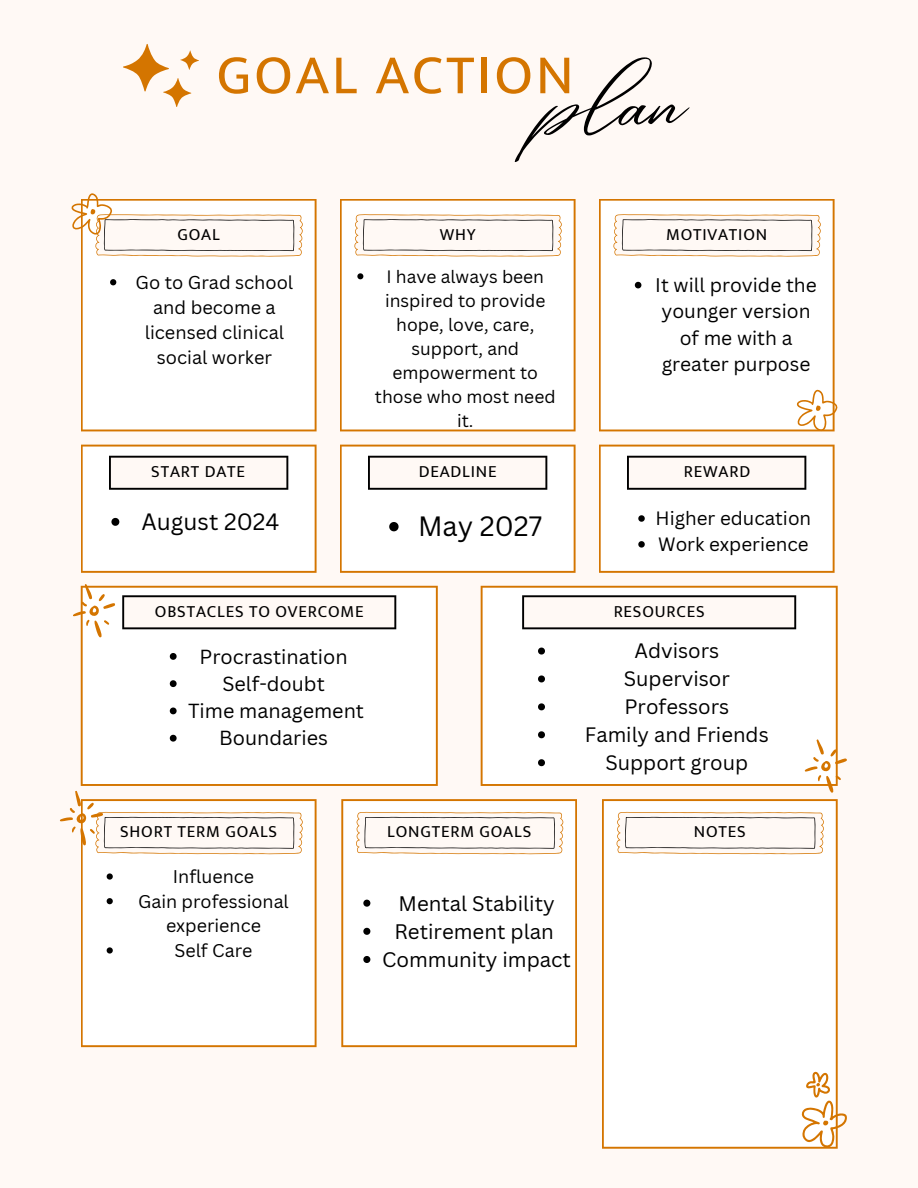
<style>
.page{position:relative;width:918px;height:1188px;background:#fff9f5}
.page>*{position:absolute;margin:0;border:0;box-sizing:border-box;transform-origin:0 0}
.t1{font:84.6px "Andasia";color:#000}
.t2{font:56.4px "Mukta Vaani";letter-spacing:.05em;color:#d47500}
.t3{font:27.15px "Canva Sans";color:#000}
.t4{font:22.95px "Canva Sans";color:#000}
.t5{font:20.55px "Canva Sans";color:#000}
.t6{font:20.25px "Canva Sans";color:#000}
.t7{font:19.8px "Canva Sans";color:#000}
.t8{font:19.2px/26.4px "Canva Sans";color:#000;text-align:center}
.t9{font:18.75px "Canva Sans";color:#000}
.t10{font:18.15px/24.9px "Canva Sans";color:#000;text-align:center}
.t11{font:17.85px/24.6px "Canva Sans";color:#000;text-align:center}
.t12{font:17.55px/24px "Canva Sans";color:#000;text-align:center}
.t13{font:16.95px "Mukta Vaani";letter-spacing:.05em;color:#000}
</style>
<div class="page">
<div style="left:81px;top:799px;width:236px;height:248px;background:#fff"></div>
<div style="left:81px;top:199px;width:235px;height:232px;background:#fff"></div>
<div style="left:340px;top:199px;width:236px;height:232px;background:#fff"></div>
<div style="left:81px;top:586px;width:357px;height:200px;background:#fff"></div>
<div style="left:341px;top:799px;width:236px;height:248px;background:#fff"></div>
<div style="left:602px;top:799px;width:236px;height:350px;background:#fff"></div>
<div style="left:481px;top:586px;width:357px;height:200px;background:#fff"></div>
<svg style="left:122px;top:595px;width:274px;height:34px"></svg>
<svg style="left:522px;top:595px;width:274px;height:34px"></svg>
<div style="left:599px;top:199px;width:236px;height:232px;background:#fff"></div>
<svg style="left:354px;top:214px;width:207px;height:43px"></svg>
<svg style="left:613px;top:214px;width:207px;height:43px"></svg>
<svg style="left:355px;top:812px;width:208px;height:42px"></svg>
<svg style="left:616px;top:812px;width:208px;height:42px"></svg>
<svg style="left:123px;top:44px;width:76px;height:63px"></svg>
<svg style="left:801px;top:1071px;width:46px;height:77px"></svg>
<svg style="left:73px;top:584px;width:43px;height:54px"></svg>
<svg style="left:804px;top:738px;width:43px;height:55px"></svg>
<svg style="left:71px;top:193px;width:231px;height:64px"></svg>
<svg style="left:797px;top:389px;width:41px;height:43px"></svg>
<svg style="left:60px;top:790px;width:242px;height:64px"></svg>
<svg style="left:110px;top:279px;width:6px;height:6px"></svg>
<svg style="left:357px;top:273px;width:6px;height:6px"></svg>
<svg style="left:635px;top:282px;width:6px;height:6px"></svg>
<svg style="left:81px;top:445px;width:236px;height:128px"></svg>
<svg style="left:340px;top:445px;width:236px;height:128px"></svg>
<svg style="left:170px;top:653px;width:7px;height:7px"></svg>
<svg style="left:170px;top:680px;width:7px;height:7px"></svg>
<svg style="left:170px;top:708px;width:7px;height:6px"></svg>
<svg style="left:170px;top:735px;width:7px;height:7px"></svg>
<svg style="left:538px;top:648px;width:7px;height:7px"></svg>
<svg style="left:538px;top:675px;width:7px;height:7px"></svg>
<svg style="left:538px;top:703px;width:7px;height:7px"></svg>
<svg style="left:538px;top:731px;width:7px;height:7px"></svg>
<svg style="left:538px;top:759px;width:7px;height:7px"></svg>
<svg style="left:599px;top:445px;width:236px;height:128px"></svg>
<svg style="left:363px;top:900px;width:7px;height:7px"></svg>
<svg style="left:363px;top:928px;width:7px;height:7px"></svg>
<svg style="left:363px;top:956px;width:7px;height:7px"></svg>
<svg style="left:107px;top:873px;width:6px;height:7px"></svg>
<svg style="left:107px;top:898px;width:6px;height:6px"></svg>
<svg style="left:107px;top:947px;width:6px;height:7px"></svg>
<p class="t1" style="left:554px;top:39px;width:136px">plan</p>
<h2 class="t2" style="left:216px;top:41px;width:359px">GOAL ACTION</h2>
<h1 class="t13" style="left:177px;top:224px;width:44px">GOAL</h1>
<h6 class="t13" style="left:440px;top:224px;width:37px">WHY</h6>
<p class="t13" style="left:666px;top:224px;width:103px">MOTIVATION</p>
<p class="t10" style="left:136px;top:269px;width:159px">Go to Grad school and become a licensed clinical social worker</p>
<h6 class="t12" style="left:375px;top:264px;width:182px">I have always been inspired to provide hope, love, care, support, and empowerment to those who most need it.</h6>
<p class="t8" style="left:655px;top:271px;width:163px">It will provide the younger version of me with a greater purpose</p>
<p class="t13" style="left:151px;top:461px;width:95px">START DATE</p>
<p class="t13" style="left:419px;top:461px;width:79px">DEADLINE</p>
<p class="t13" style="left:684px;top:461px;width:68px">REWARD</p>
<h6 class="t4" style="left:141px;top:506px;width:139px">August 2024</h6>
<p class="t3" style="left:418px;top:507px;width:126px">May 2027</p>
<h6 class="t9" style="left:656px;top:505px;width:157px">Higher education</h6>
<p class="t9" style="left:658px;top:531px;width:152px">Work experience</p>
<p class="t13" style="left:155px;top:601px;width:210px">OBSTACLES TO OVERCOME</p>
<h6 class="t13" style="left:614px;top:601px;width:92px">RESOURCES</h6>
<h6 class="t7" style="left:200px;top:642px;width:150px">Procrastination</h6>
<p class="t7" style="left:222px;top:670px;width:104px">Self-doubt</p>
<p class="t7" style="left:188px;top:697px;width:178px">Time management</p>
<p class="t7" style="left:219px;top:724px;width:110px">Boundaries</p>
<h6 class="t6" style="left:634px;top:637px;width:86px">Advisors</h6>
<p class="t6" style="left:624px;top:665px;width:108px">Supervisor</p>
<p class="t6" style="left:624px;top:693px;width:106px">Professors</p>
<p class="t6" style="left:585px;top:720px;width:185px">Family and Friends</p>
<p class="t6" style="left:605px;top:748px;width:144px">Support group</p>
<p class="t13" style="left:120px;top:822px;width:158px">SHORT TERM GOALS</p>
<p class="t13" style="left:387px;top:822px;width:146px">LONGTERM GOALS</p>
<h6 class="t13" style="left:694px;top:822px;width:53px">NOTES</h6>
<p class="t11" style="left:173px;top:864px;width:83px">Influence</p>
<p class="t11" style="left:138px;top:888px;width:152px">Gain professional experience</p>
<p class="t11" style="left:174px;top:938px;width:80px">Self Care</p>
<p class="t5" style="left:399px;top:889px;width:158px">Mental Stability</p>
<p class="t5" style="left:394px;top:917px;width:161px">Retirement plan</p>
<p class="t5" style="left:382px;top:945px;width:190px">Community impact</p>
</div>
